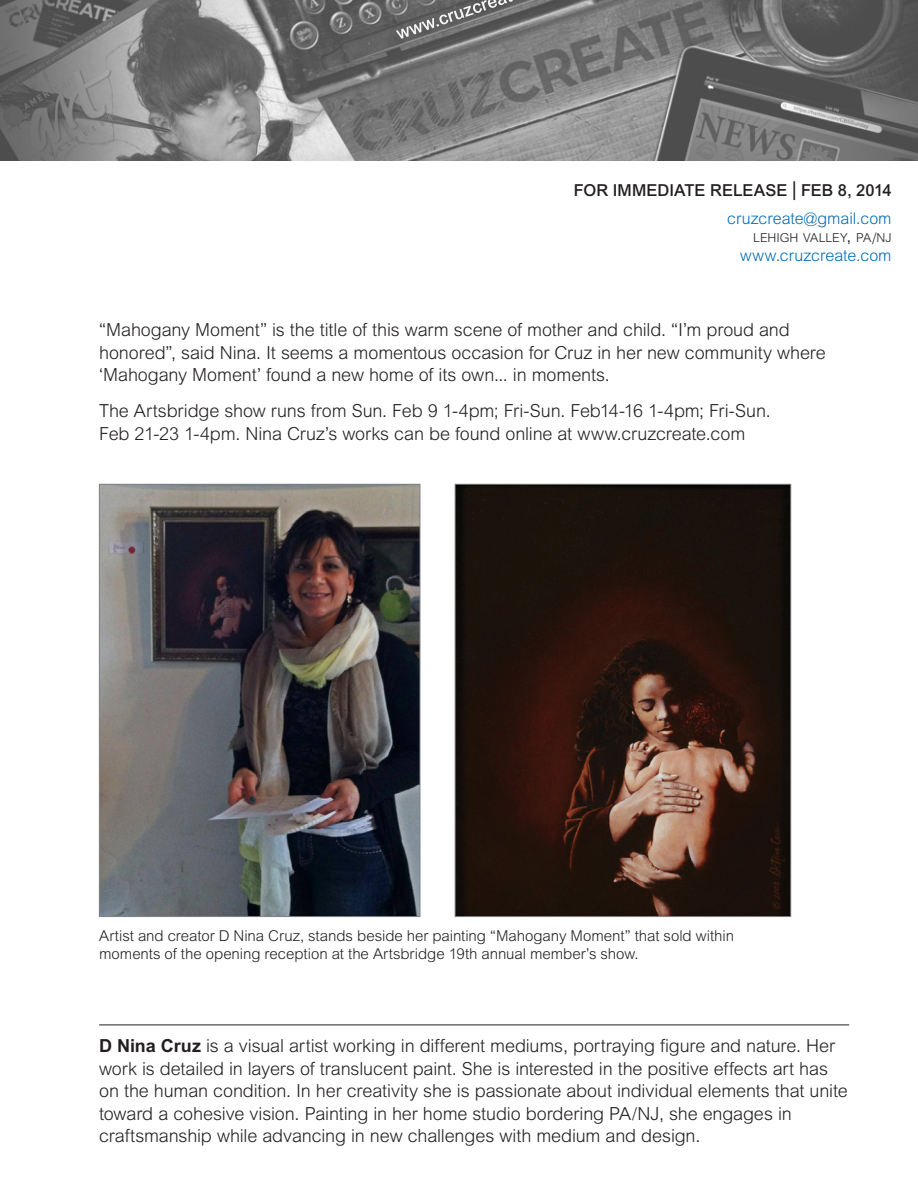
<style>
.page{position:relative;width:918px;height:1188px;background:#fff}
.page>*{position:absolute;margin:0;border:0;box-sizing:border-box;transform-origin:0 0}
.t1{font:300 18px/22.5px "Arial MT Std";letter-spacing:-.005em;color:#231f20}
.t2{font:500 16.5px "Arial MT Std";color:#231f20}
.t3{font:300 16.05px "Arial MT Std";color:#006bb6}
.t4{font:300 15px/18px "Arial MT Std";letter-spacing:-.005em;color:#231f20}
.t5{font:300 12.3px "Arial MT Std";letter-spacing:-.005em;color:#231f20}
.s1{font-size:20.7px}
.s2{font-size:17.7px}
.s3{font-size:16.05px}
.s4{font-weight:700}
</style>
<div class="page">
<img style="left:0;top:0;width:918px;height:160px">
<svg style="left:396px;top:0;width:163px;height:39px"></svg>
<hr style="left:99px;top:1025px;width:750px;height:1px;background:#231f20">
<img style="left:101px;top:486px;width:317px;height:429px">
<div style="left:99px;top:484px;width:321px;height:433px;border:1px solid #808285"></div>
<img style="left:457px;top:486px;width:332px;height:429px">
<div style="left:455px;top:484px;width:336px;height:433px;border:1px solid #808285"></div>
<p class="t2" style="left:574px;top:180px;width:319px">FOR IMMEDIATE RELEASE <span class="s1">|</span> FEB 8, 2014</p>
<p class="t3" style="left:727px;top:209px;width:166px">cruzcreate@gmail.com</p>
<p class="t5" style="left:753px;top:231px;width:140px">LEHIGH VALLEY<span class="s2">,</span> PA<span class="s3">/</span>NJ</p>
<p class="t3" style="left:740px;top:246px;width:153px">www.cruzcreate.com</p>
<p class="t1" style="left:99px;top:319px;width:728px">“Mahogany Moment” is the title of this warm scene of mother and child. “I’m proud and honored”, said Nina. It seems a momentous occasion for Cruz in her new community where ‘Mahogany Moment’ found a new home of its own... in moments.</p>
<p class="t1" style="left:99px;top:400px;width:673px">The Artsbridge show runs from Sun. Feb 9 1-4pm; Fri-Sun. Feb14-16 1-4pm; Fri-Sun.<br>Feb 21-23 1-4pm. Nina Cruz’s works can be found online at www.cruzcreate.com</p>
<p class="t4" style="left:99px;top:927px;width:636px">Artist and creator D Nina Cruz, stands beside her painting “Mahogany Moment” that sold within moments of the opening reception at the Artsbridge 19th annual member’s show.</p>
<p class="t1" style="left:99px;top:1034px;width:750px"><span class="s4">D Nina Cruz</span> is a visual artist working in different mediums, portraying figure and nature. Her work is detailed in layers of translucent paint. She is interested in the positive effects art has on the human condition. In her creativity she is passionate about individual elements that unite toward a cohesive vision. Painting in her home studio bordering PA/NJ, she engages in craftsmanship while advancing in new challenges with medium and design.</p>
</div>
